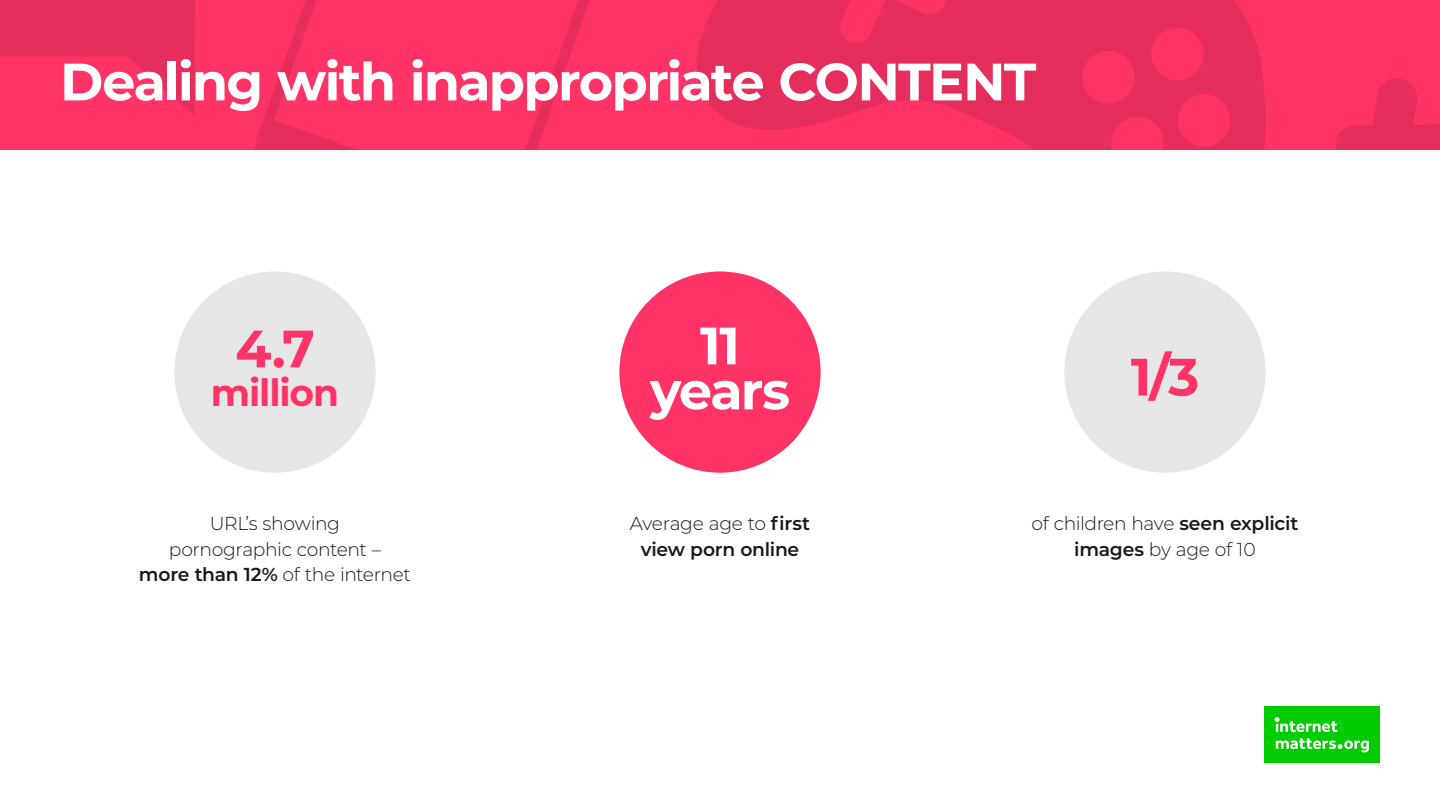
<style>
.page{position:relative;width:1440px;height:810px;background:#fff}
.page>*{position:absolute;margin:0;border:0;box-sizing:border-box;transform-origin:0 0}
.t1{font:700 52.5px/45px "Montserrat";letter-spacing:-.035em;color:#fff;text-align:center}
.t2{font:700 52.5px "Montserrat";color:#f36}
.t3{font:700 37.5px "Montserrat";letter-spacing:-.03em;color:#f36}
.t4{font:300 18.75px/25.5px "Montserrat";letter-spacing:-.025em;color:#1a1a1a;text-align:center}
.t5{font:600 18.75px/25.5px "Montserrat";letter-spacing:-.015em;color:#1a1a1a;text-align:center}
.s1{font-weight:600}
.s2{font-weight:300}
</style>
<div class="page">
<div style="left:1265px;top:707px;width:115px;height:56px;background:#0c0"></div>
<svg style="left:1275px;top:717px;width:94px;height:35px"></svg>
<div style="left:0;top:0;width:1440px;height:150px;background:#f36"></div>
<svg style="left:697px;top:0;width:568px;height:150px;fill:#e62e5c"></svg>
<svg style="left:0;top:0;width:195px;height:116px"></svg>
<svg style="left:254px;top:0;width:336px;height:150px"></svg>
<svg style="left:1335px;top:78px;width:105px;height:72px"></svg>
<div style="left:174px;top:271px;width:202px;height:202px;background:#e6e6e6;border-radius:50%"></div>
<div style="left:619px;top:271px;width:202px;height:202px;background:#f36;border-radius:50%"></div>
<div style="left:1064px;top:271px;width:202px;height:202px;background:#e6e6e6;border-radius:50%"></div>
<h1 class="t1" style="left:60px;top:57px;width:978px">Dealing with inappropriate CONTENT</h1>
<h1 class="t2" style="left:235px;top:311px;width:81px">4.7</h1>
<h2 class="t3" style="left:211px;top:366px;width:130px">million</h2>
<h1 class="t1" style="left:650px;top:321px;width:141px">11 years</h1>
<h1 class="t2" style="left:1131px;top:339px;width:70px">1/3</h1>
<p class="t4" style="left:139px;top:510px;width:274px">URL’s showing<br>pornographic content –<br><span class="s1">more than 12%</span> of the internet</p>
<p class="t5" style="left:630px;top:510px;width:182px"><span class="s2">Average age to</span> first view porn online</p>
<p class="t4" style="left:1032px;top:510px;width:268px">of children have <span class="s1">seen explicit images</span> by age of 10</p>
</div>
